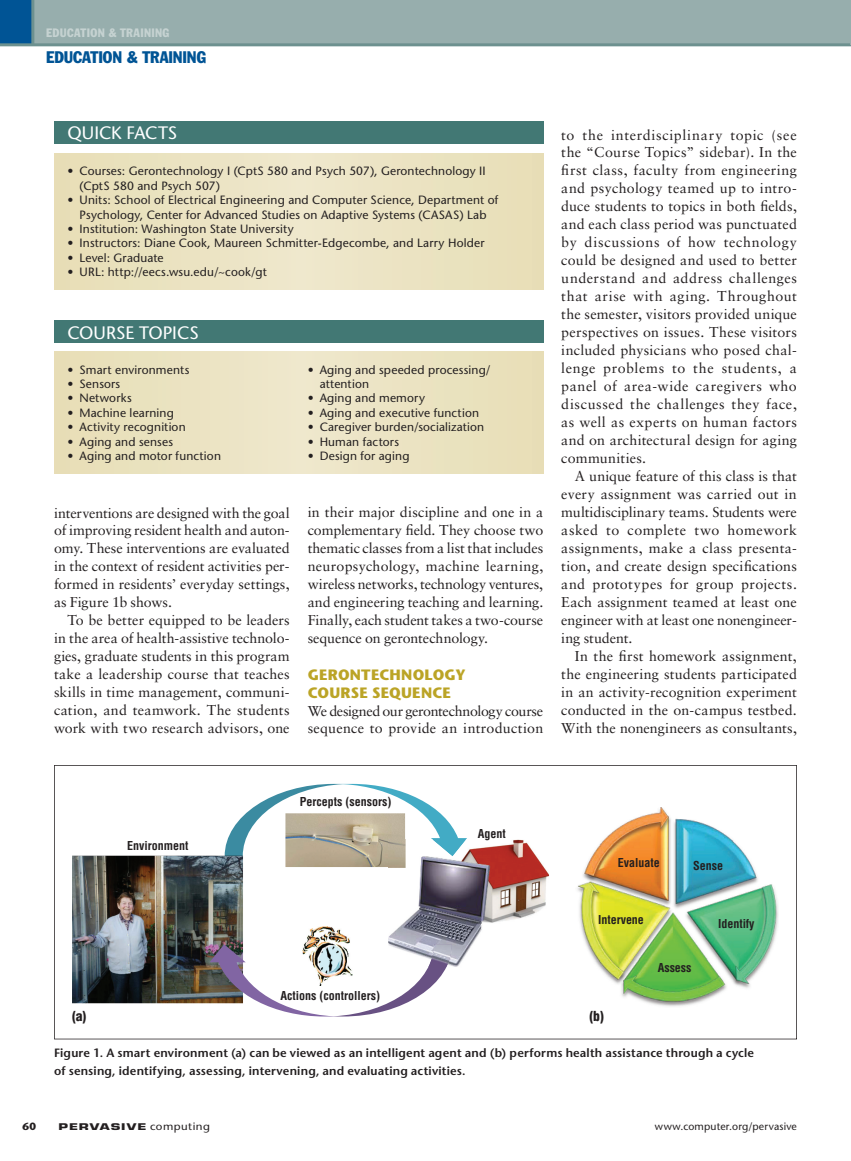
<style>
.page{position:relative;width:851px;height:1161px;background:#fff}
.page>*{position:absolute;margin:0;border:0;box-sizing:border-box;transform-origin:0 0}
.t1{font:500 18px "Stone Sans Std";color:#fff}
.t2{font:condensed 16.5px "Franklin Gothic Std";letter-spacing:-.005em;color:#005495}
.t3{font:700 15px/18px "Stone Sans Std";letter-spacing:.015em;color:#bba426}
.t4{font:14.25px/18px "Sabon LT Std";letter-spacing:.005em;color:#231f20;text-align:justify}
.t5{font:900 condensed 13.5px "Helvetica LT Std";color:#231f20}
.t6{font:500 12px/14.4px "Stone Sans Std";letter-spacing:.015em;color:#231f20}
.t7{font:600 12px/18px "Stone Sans Std";letter-spacing:.015em;color:#231f20}
.t8{font:700 condensed 12px "Helvetica LT Std";color:#231f20}
.t9{font:condensed 12px "Franklin Gothic Std";letter-spacing:.03em;color:#c5d2d1}
.t10{font:500 10.5px "Stone Sans Std";letter-spacing:.02em;color:#231f20}
.t11{font:700 10.5px "Stone Sans Std";color:#231f20}
.t12{font:700 9px "Eurostile LT Std";letter-spacing:.07em;color:#231f20;scale:1.5 1}
.s1{font-family:"Stone Sans Std";font-weight:500;font-size:10.5px}
</style>
<div class="page">
<div style="left:0;top:0;width:34px;height:45px;background:#005495"></div>
<div style="left:34px;top:0;width:816px;height:45px;background:#97aead"></div>
<hr style="left:31px;top:0;width:3px;height:46px;background:#6d918f">
<hr style="left:0;top:43px;width:850px;height:3px;background:#6d918f">
<hr style="left:850px;top:0;width:1px;height:45px;background:#97aead">
<img style="left:54px;top:765px;width:742px;height:274px">
<div style="left:54px;top:122px;width:489px;height:22px;background:#427874"></div>
<div style="left:54px;top:153px;width:489px;height:137px;background:#ebe3c1"></div>
<div style="left:54px;top:320px;width:489px;height:22px;background:#427874"></div>
<div style="left:54px;top:351px;width:489px;height:123px;background:#ebe3c1"></div>
<p class="t9" style="left:46px;top:26px;width:125px">EDUCATION &amp; TRAINING</p>
<p class="t2" style="left:46px;top:47px;width:161px">EDUCATION &amp; TRAINING</p>
<p class="t1" style="left:68px;top:122px;width:97px">Qui ck Facts</p>
<p class="t6" style="left:80px;top:164px;width:408px;text-indent:-12px">• Courses: Gerontechnology I (CptS 580 and Psych 507), Gerontechnology II (CptS 580 and Psych 507)</p>
<p class="t6" style="left:68px;top:193px;width:432px;text-align:center">• Units: School of Electrical Engineering and Computer Science, Department of<br>Psychology, Center for Advanced Studies on Adaptive Systems (CA SAS) Lab</p>
<p class="t6" style="left:67px;top:222px;width:227px">• Institution: Washington State U niversity</p>
<p class="t6" style="left:67px;top:236px;width:418px">• Instructors: Diane Cook, Maureen Schmitter-Edgecombe, and Larry Holder</p>
<p class="t6" style="left:67px;top:250px;width:98px">• Level: Graduate</p>
<p class="t6" style="left:67px;top:265px;width:201px">• UR L: http://eecs.wsu.edu/~cook/gt</p>
<p class="t1" style="left:68px;top:322px;width:130px">Course Topi cs</p>
<p class="t6" style="left:68px;top:362px;width:123px">• Smart environments</p>
<p class="t6" style="left:68px;top:377px;width:54px">• Sensors</p>
<p class="t6" style="left:68px;top:391px;width:66px">• N etworks</p>
<p class="t6" style="left:68px;top:405px;width:108px">• Machine learning</p>
<p class="t6" style="left:68px;top:420px;width:120px">• Activity recognition</p>
<p class="t6" style="left:68px;top:434px;width:107px">• Aging and senses</p>
<p class="t6" style="left:68px;top:449px;width:155px">• Aging and motor function</p>
<p class="t4" style="left:54px;top:503px;width:237px">interventions are designed with the goal of improving resident health and auton&shy;omy. These interventions are evaluated in the context of resident activities per&shy;formed in residents’ everyday settings, as Figure 1b shows.</p>
<p class="t4" style="left:54px;top:611px;width:237px;text-indent:13px">To be better equipped to be leaders in the area of health-assistive technolo&shy;gies, graduate students in this program take a leadership course that teaches skills in time management, communi&shy;cation, and teamwork. The students work with two research advisors, one</p>
<p class="t6" style="left:320px;top:362px;width:172px;text-indent:-12px">• Aging and speeded processing/ attention</p>
<p class="t6" style="left:308px;top:391px;width:119px">• Aging and memory</p>
<p class="t6" style="left:308px;top:405px;width:173px">• Aging and executive function</p>
<p class="t6" style="left:308px;top:420px;width:178px">• Caregiver burden/socialization</p>
<p class="t6" style="left:308px;top:434px;width:93px">• Human factors</p>
<p class="t6" style="left:308px;top:449px;width:103px">• Design for aging</p>
<p class="t4" style="left:307px;top:503px;width:237px">in their major discipline and one in a complementary field. They choose two thematic classes from a list that includes neuropsychology, machine learning, wireless networks, technology ventures, and engineering teaching and learning.<br>Finally, each student takes a two-course sequence on gerontechnology.</p>
<p class="t3" style="left:307px;top:665px;width:160px">GERONTEC HNOLOGY<br>COURSE SEQUENCE</p>
<p class="t4" style="left:308px;top:701px;width:237px">We designed our gerontechnology course sequence to provide an introduction</p>
<p class="t4" style="left:561px;top:125px;width:237px">to the interdisciplinary topic (see the “Course Topics” sidebar). In the first class, faculty from engineering and psychology teamed up to intro&shy;duce students to topics in both fields, and each class period was punctuated by discussions of how technology could be designed and used to better understand and address challenges that arise with aging. Throughout the semester, visitors provided unique perspectives on issues. These visitors included physicians who posed chal&shy;lenge problems to the students, a panel of area-wide caregivers who discussed the challenges they face, as well as experts on human factors and on architectural design for aging communities.</p>
<p class="t4" style="left:561px;top:467px;width:237px;text-indent:13px">A unique feature of this class is that every assignment was carried out in multidisciplinary teams. Students were asked to complete two homework assignments, make a class presenta&shy;tion, and create design specifications and prototypes for group projects.<br>Each assignment teamed at least one engineer with at least one nonengineer&shy;ing student.</p>
<p class="t4" style="left:561px;top:647px;width:237px;text-indent:13px">In the first homework assignment, the engineering students participated in an activity-recognition experiment conducted in the on-campus testbed.<br>With the nonengineers as consultants,</p>
<p class="t8" style="left:127px;top:838px;width:63px">Environment</p>
<p class="t8" style="left:300px;top:794px;width:93px">Percepts (sensors)</p>
<p class="t8" style="left:280px;top:988px;width:101px">Actions (controllers)</p>
<p class="t8" style="left:477px;top:826px;width:30px">Agent</p>
<p class="t8" style="left:618px;top:855px;width:43px">Evaluate</p>
<p class="t8" style="left:598px;top:913px;width:47px">Intervene</p>
<p class="t8" style="left:693px;top:858px;width:31px">Sense</p>
<p class="t8" style="left:718px;top:917px;width:38px">Identify</p>
<p class="t8" style="left:657px;top:960px;width:35px">Assess</p>
<p class="t5" style="left:72px;top:1008px;width:16px">(a)</p>
<p class="t5" style="left:589px;top:1008px;width:16px">(b)</p>
<p class="t7" style="left:54px;top:1044px;width:701px">Figure 1. A smart environment (a) can be viewed as an intelligent agent and (b) performs health assistance through a cycle of sensing, identifying, assessing, intervening, and evaluating activities.</p>
<p class="t11" style="left:22px;top:1120px;width:15px">60</p>
<p class="t12" style="left:58px;top:1121px;width:102px">PERVASIVE <span class="s1">computing</span></p>
<p class="t10" style="left:655px;top:1120px;width:143px">www.computer.org/pervasive</p>
</div>
